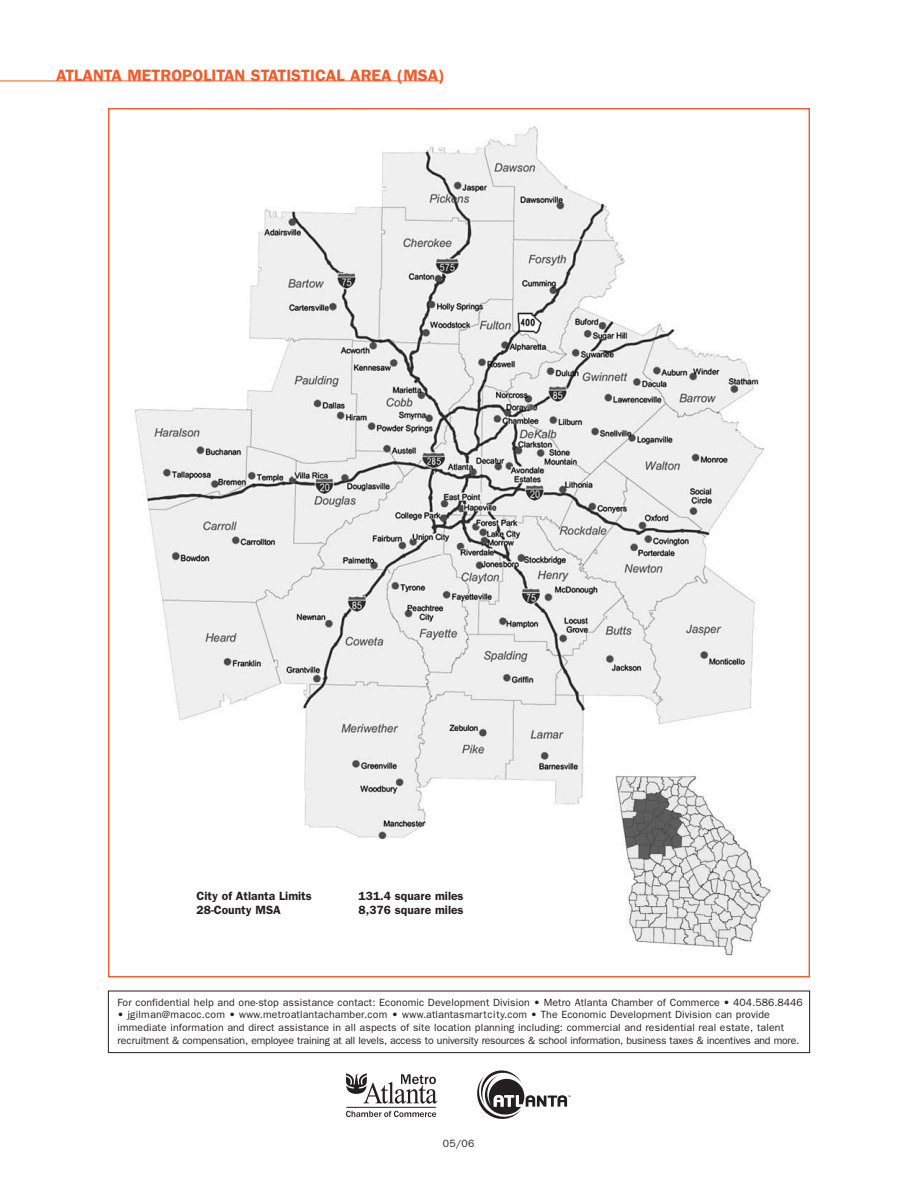
<style>
.page{position:relative;width:918px;height:1188px;background:#fff}
.page>*{position:absolute;margin:0;border:0;box-sizing:border-box;transform-origin:0 0}
.t1{font:600 16.5px "Franklin Gothic";color:#f15b2a}
.t2{font:600 12px "Franklin Gothic";color:#231f20}
.t3{font:10.5px/12.8px "Franklin Gothic";letter-spacing:.01em;color:#231f20}
</style>
<div class="page">
<svg style="left:346px;top:1073px;width:91px;height:31px"></svg>
<hr style="left:346px;top:1107px;width:90px;height:1px;background:#231f20">
<svg style="left:346px;top:1111px;width:90px;height:6px"></svg>
<svg style="left:477px;top:1070px;width:94px;height:49px"></svg>
<img style="left:134px;top:126px;width:637px;height:830px">
<hr style="left:0;top:81px;width:442px;height:1px;background:#f15b2a">
<div style="left:108px;top:991px;width:702px;height:62px;border:1px solid #231f20"></div>
<h1 class="t1" style="left:56px;top:70px;width:390px">ATLANTA METROPOLITAN STATISTICAL AREA (MSA)</h1>
<p class="t2" style="left:197px;top:892px;width:117px">City of Atlanta Limits</p>
<p class="t2" style="left:359px;top:892px;width:107px">131.4 square miles</p>
<p class="t2" style="left:197px;top:906px;width:86px">28-County MSA</p>
<p class="t2" style="left:359px;top:906px;width:107px">8,376 square miles</p>
<p class="t3" style="left:117px;top:997px;width:687px">For confidential help and one-stop assistance contact: Economic Development Division • Metro Atlanta Chamber of Commerce • 404.586.8446</p>
<p class="t3" style="left:117px;top:1009px;width:683px">• jgilman@macoc.com • www.metroatlantachamber.com • www.atlantasmartcity.com • The Economic Development Division can provide immediate information and direct assistance in all aspects of site location planning including: commercial and residential real estate, talent recruitment &amp; compensation, employee training at all levels, access to university resources &amp; school information, business taxes &amp; incentives and more.</p>
<p class="t3" style="left:443px;top:1138px;width:33px">05/06</p>
</div>
